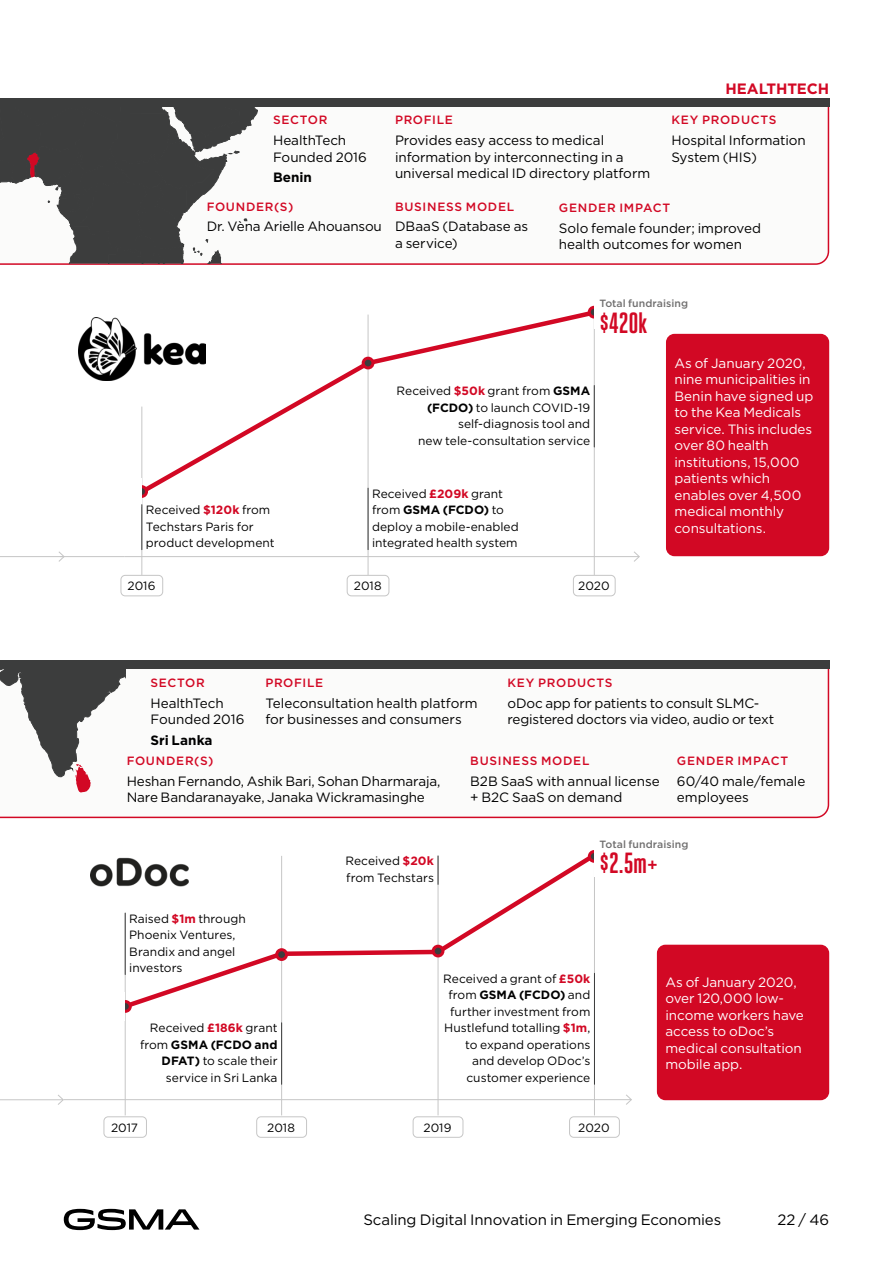
<style>
.page{position:relative;width:893px;height:1263px;background:#fff}
.page>*{position:absolute;margin:0;border:0;box-sizing:border-box;transform-origin:0 0}
.t1{font:700 29.1px "Heroic Condensed";letter-spacing:-.01em;color:#d20824}
.t2{font:15px "Gotham";letter-spacing:-.01em;color:#000}
.t3{font:700 15px "Gotham";letter-spacing:-.01em;color:#d20824}
.t4{font:13.5px/16.5px "Gotham";letter-spacing:-.01em;color:#000}
.t5{font:13.5px/16.5px "Gotham";letter-spacing:-.005em;color:#fff}
.t6{font:700 13.5px "Gotham";color:#000}
.t7{font:12px/16.5px "Gotham";color:#000}
.t8{font:500 12px "Gotham";letter-spacing:.06em;color:#d20824}
.t9{font:500 10.5px "Gotham";letter-spacing:.005em;color:#706f6f}
.s1{font-weight:700;color:#d20824}
.s2{font-weight:700}
</style>
<div class="page">
<svg style="left:64px;top:1209px;width:135px;height:21px"></svg>
<hr style="left:125px;top:556px;width:514px;height:1px;background:#c6c6c6">
<svg style="left:634px;top:551px;width:6px;height:11px"></svg>
<svg style="left:0;top:101px;width:830px;height:164px"></svg>
<hr style="left:0;top:556px;width:64px;height:1px;background:#c6c6c6">
<svg style="left:59px;top:551px;width:6px;height:11px"></svg>
<hr style="left:368px;top:315px;width:1px;height:260px;background:#c6c6c6">
<hr style="left:142px;top:407px;width:1px;height:168px;background:#c6c6c6">
<div style="left:666px;top:334px;width:163px;height:222px;background:#d20824;border-radius:9px"></div>
<div style="left:0;top:98px;width:829px;height:8px;background:#3c3d3d"></div>
<div style="left:573px;top:575px;width:42px;height:21px;border:1px solid #c6c6c6;border-radius:4px"></div>
<div style="left:347px;top:575px;width:42px;height:21px;border:1px solid #c6c6c6;border-radius:4px"></div>
<div style="left:121px;top:575px;width:42px;height:21px;border:1px solid #c6c6c6;border-radius:4px"></div>
<hr style="left:594px;top:311px;width:1px;height:264px;background:#c6c6c6">
<hr style="left:60px;top:556px;width:65px;height:1px;background:#c6c6c6">
<svg style="left:0;top:106px;width:258px;height:158px"></svg>
<img style="left:78px;top:318px;width:58px;height:62px">
<svg style="left:0;top:664px;width:830px;height:155px"></svg>
<div style="left:657px;top:945px;width:172px;height:155px;background:#d20824;border-radius:9px"></div>
<div style="left:0;top:660px;width:829px;height:9px;background:#3c3d3d"></div>
<hr style="left:64px;top:1099px;width:567px;height:1px;background:#c6c6c6">
<svg style="left:626px;top:1094px;width:6px;height:11px"></svg>
<hr style="left:125px;top:913px;width:1px;height:202px;background:#c6c6c6">
<hr style="left:438px;top:856px;width:1px;height:259px;background:#c6c6c6">
<hr style="left:281px;top:856px;width:1px;height:259px;background:#c6c6c6">
<hr style="left:594px;top:856px;width:1px;height:259px;background:#c6c6c6">
<div style="left:104px;top:1116px;width:43px;height:22px;border:1px solid #c6c6c6;border-radius:4px"></div>
<div style="left:413px;top:1116px;width:50px;height:22px;border:1px solid #c6c6c6;border-radius:4px"></div>
<div style="left:256px;top:1116px;width:51px;height:22px;border:1px solid #c6c6c6;border-radius:4px"></div>
<div style="left:569px;top:1116px;width:51px;height:22px;border:1px solid #c6c6c6;border-radius:4px"></div>
<hr style="left:0;top:1099px;width:63px;height:1px;background:#c6c6c6">
<svg style="left:57px;top:1094px;width:7px;height:11px"></svg>
<svg style="left:0;top:669px;width:125px;height:145px"></svg>
<svg style="left:124px;top:850px;width:471px;height:162px"></svg>
<div style="left:121px;top:1001px;width:9px;height:10px;background:#3c3d3d;border-radius:50%"></div>
<div style="left:119px;top:1000px;width:13px;height:13px;border:3px solid #d20824;border-radius:50%"></div>
<div style="left:277px;top:950px;width:9px;height:9px;background:#3c3d3d;border-radius:50%"></div>
<div style="left:275px;top:948px;width:13px;height:13px;border:3px solid #d20824;border-radius:50%"></div>
<div style="left:433px;top:946px;width:10px;height:10px;background:#3c3d3d;border-radius:50%"></div>
<div style="left:432px;top:945px;width:12px;height:12px;border:3px solid #d20824;border-radius:50%"></div>
<svg style="left:589px;top:851px;width:10px;height:10px"></svg>
<div style="left:588px;top:850px;width:13px;height:13px;border:3px solid #d20824;border-radius:50%"></div>
<div style="left:595px;top:848px;width:28px;height:28px;background:#fff"></div>
<div style="left:96px;top:992px;width:29px;height:29px;background:#fff"></div>
<img style="left:90px;top:851px;width:104px;height:43px">
<hr style="left:368px;top:488px;width:1px;height:62px;background:#3c3d3d">
<svg style="left:136px;top:307px;width:459px;height:191px"></svg>
<div style="left:589px;top:307px;width:10px;height:10px;background:#3c3d3d;border-radius:50%"></div>
<div style="left:588px;top:306px;width:12px;height:13px;border:3px solid #d20824;border-radius:50%"></div>
<div style="left:594px;top:300px;width:29px;height:29px;background:#fff"></div>
<div style="left:363px;top:358px;width:10px;height:10px;background:#3c3d3d;border-radius:50%"></div>
<div style="left:362px;top:357px;width:12px;height:12px;border:3px solid #d20824;border-radius:50%"></div>
<div style="left:137px;top:487px;width:10px;height:9px;background:#3c3d3d;border-radius:50%"></div>
<div style="left:135px;top:485px;width:13px;height:13px;border:3px solid #d20824;border-radius:50%"></div>
<div style="left:113px;top:478px;width:29px;height:29px;background:#fff"></div>
<hr style="left:142px;top:505px;width:1px;height:45px;background:#3c3d3d">
<hr style="left:125px;top:913px;width:1px;height:61px;background:#3c3d3d">
<svg style="left:438px;top:856px;width:1px;height:28px"></svg>
<hr style="left:594px;top:973px;width:1px;height:111px;background:#3c3d3d">
<hr style="left:281px;top:1023px;width:1px;height:61px;background:#3c3d3d">
<p class="t8" style="left:273px;top:112px;width:56px">SECTOR</p>
<p class="t4" style="left:273px;top:132px;width:95px">HealthTech<br>Founded 2016</p>
<p class="t6" style="left:273px;top:169px;width:41px">Benin</p>
<p class="t8" style="left:207px;top:199px;width:88px">FOUNDER(S)</p>
<p class="t4" style="left:207px;top:218px;width:177px">Dr. Vèna Arielle Ahouansou</p>
<p class="t8" style="left:395px;top:112px;width:59px">PROFILE</p>
<p class="t4" style="left:395px;top:132px;width:257px">Provides easy access to medical information by interconnecting in a universal medical ID directory platform</p>
<p class="t3" style="left:725px;top:79px;width:105px">HEALTHTECH</p>
<p class="t8" style="left:671px;top:112px;width:107px">KEY PRODUCTS</p>
<p class="t4" style="left:671px;top:132px;width:136px">Hospital Information<br>System (HIS)</p>
<p class="t8" style="left:395px;top:199px;width:121px">BUSINESS MODEL</p>
<p class="t4" style="left:395px;top:218px;width:135px">DBaaS (Database as a service)</p>
<p class="t8" style="left:559px;top:200px;width:113px">GENDER IMPACT</p>
<p class="t4" style="left:559px;top:220px;width:204px">Solo female founder; improved health outcomes for women</p>
<p class="t9" style="left:599px;top:297px;width:90px">Total fundraising</p>
<h1 class="t1" style="left:599px;top:307px;width:50px">$420k</h1>
<p class="t7" style="left:146px;top:501px;width:130px">Received <span class="s1">$120k</span> from<br>Techstars Paris for product development</p>
<p class="t7" style="left:397px;top:382px;width:195px;text-align:right">Received <span class="s1">$50k</span> grant from <span class="s2">GSMA (FCDO)</span> to launch COVID-19 self-diagnosis tool and<br>new tele-consultation service</p>
<p class="t7" style="left:372px;top:485px;width:148px">Received <span class="s1">£209k</span> grant from <span class="s2">GSMA (FCDO)</span> to deploy a mobile-enabled integrated health system</p>
<p class="t7" style="left:128px;top:578px;width:29px">2016</p>
<p class="t7" style="left:354px;top:578px;width:29px">2018</p>
<p class="t7" style="left:578px;top:578px;width:33px">2020</p>
<p class="t5" style="left:674px;top:355px;width:141px">As of January 2020, nine municipalities in<br>Benin have signed up to the Kea Medicals service. This includes over 80 health institutions, 15,000 patients which enables over 4,500 medical monthly consultations.</p>
<p class="t8" style="left:151px;top:675px;width:56px">SECTOR</p>
<p class="t4" style="left:151px;top:694px;width:95px">HealthTech<br>Founded 2016</p>
<p class="t6" style="left:151px;top:731px;width:64px">Sri Lanka</p>
<p class="t8" style="left:265px;top:675px;width:59px">PROFILE</p>
<p class="t4" style="left:265px;top:694px;width:214px">Teleconsultation health platform for businesses and consumers</p>
<p class="t8" style="left:507px;top:675px;width:107px">KEY PRODUCTS</p>
<p class="t4" style="left:507px;top:694px;width:268px">oDoc app for patients to consult SLMC&shy;registered doctors via video, audio or text</p>
<p class="t8" style="left:127px;top:753px;width:88px">FOUNDER(S)</p>
<p class="t4" style="left:127px;top:772px;width:315px">Heshan Fernando, Ashik Bari, Sohan Dharmaraja,<br>Nare Bandaranayake, Janaka Wickramasinghe</p>
<p class="t7" style="left:345px;top:853px;width:90px">Received <span class="s1">$20k </span>from Techstars</p>
<p class="t8" style="left:470px;top:753px;width:121px">BUSINESS MODEL</p>
<p class="t4" style="left:470px;top:772px;width:191px">B2B SaaS with annual license + B2C SaaS on demand</p>
<p class="t8" style="left:677px;top:753px;width:113px">GENDER IMPACT</p>
<p class="t4" style="left:677px;top:772px;width:130px">60/40 male/female employees</p>
<p class="t9" style="left:600px;top:837px;width:90px">Total fundraising</p>
<h1 class="t1" style="left:600px;top:847px;width:60px">$2.5m+</h1>
<p class="t7" style="left:129px;top:910px;width:118px">Raised <span class="s1">$1m</span> through<br>Phoenix Ventures,<br>Brandix and angel investors</p>
<p class="t7" style="left:140px;top:1020px;width:139px;text-align:right">Received <span class="s1">£186k</span> grant from <span class="s2">GSMA (FCDO and<br>DFAT)</span> to scale their service in Sri Lanka</p>
<p class="t7" style="left:443px;top:970px;width:149px;text-align:right">Received a grant of <span class="s1">£50k </span>from <span class="s2">GSMA (FCDO)</span> and further investment from<br>Hustlefund totalling <span class="s1">$1m</span>, to expand operations and develop ODoc’s customer experience</p>
<p class="t7" style="left:111px;top:1119px;width:29px">2017</p>
<p class="t7" style="left:267px;top:1119px;width:29px">2018</p>
<p class="t7" style="left:424px;top:1119px;width:29px">2019</p>
<p class="t7" style="left:578px;top:1119px;width:33px">2020</p>
<p class="t5" style="left:665px;top:973px;width:140px">As of January 2020, over 120,000 low&shy;income workers have access to oDoc’s medical consultation mobile app.</p>
<p class="t2" style="left:363px;top:1210px;width:359px">Scaling Digital Innovation in Emerging Economies</p>
<p class="t2" style="left:777px;top:1210px;width:53px">22 / 46</p>
</div>
